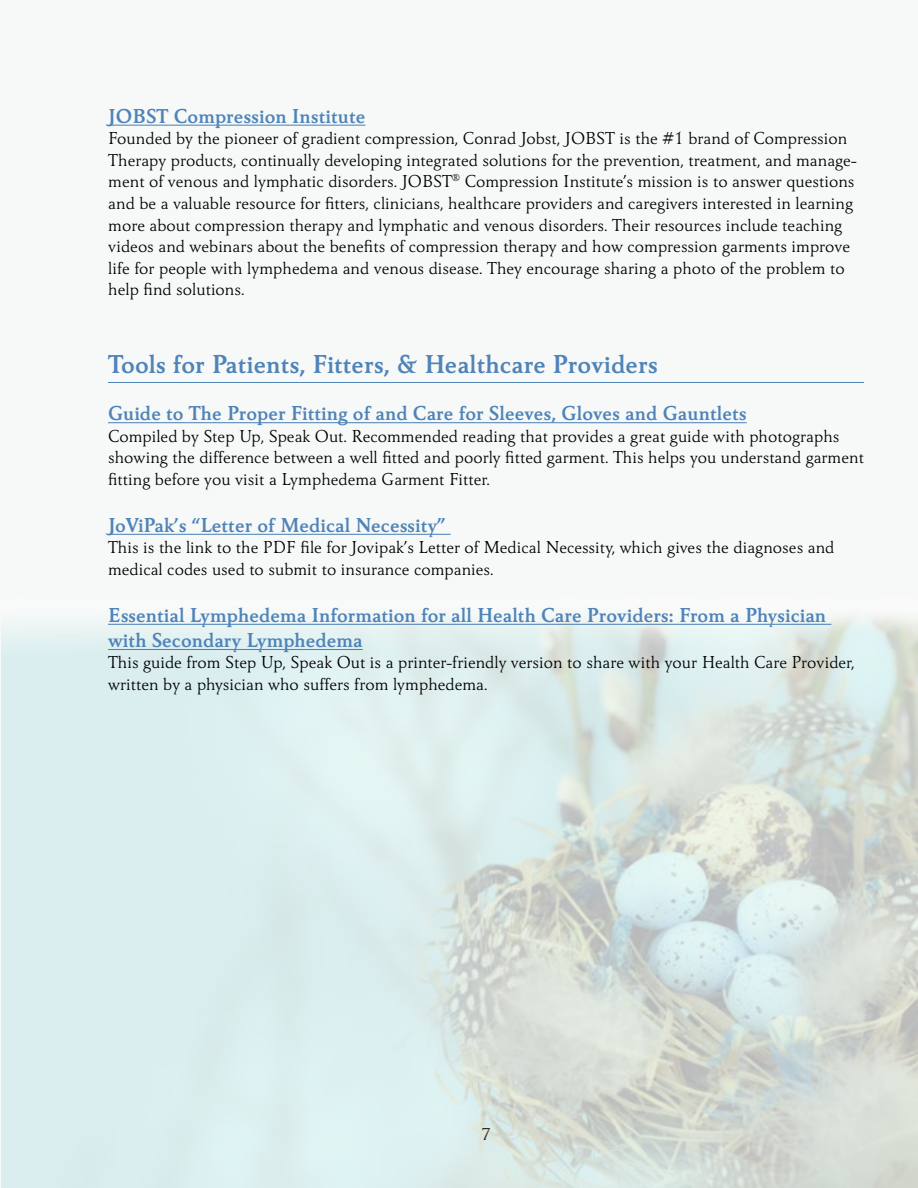
<style>
.page{position:relative;width:918px;height:1188px;background:#f7f9f8}
.page>*{position:absolute;margin:0;border:0;box-sizing:border-box;transform-origin:0 0}
.t1{font:700 27px "Carre Noir Std";color:#4f84b9}
.t2{font:700 21px/25.2px "Carre Noir Std";color:#4f84b9}
.t3{font:300 18px/21.6px "Carre Noir Std";color:#000}
</style>
<div class="page">
<img style="left:1px;top:617px;width:917px;height:571px">
<hr style="left:108px;top:382px;width:756px;height:1px;background:#4f84b9">
<hr style="left:108px;top:422px;width:639px;height:1px;background:#4f84b9">
<hr style="left:108px;top:534px;width:343px;height:1px;background:#4f84b9">
<hr style="left:108px;top:624px;width:723px;height:1px;background:#4f84b9">
<hr style="left:108px;top:649px;width:255px;height:1px;background:#4f84b9">
<hr style="left:108px;top:125px;width:257px;height:1px;background:#4f84b9">
<p class="t2" style="left:108px;top:103px;width:259px">JOBST Compression Institute</p>
<p class="t3" style="left:108px;top:128px;width:750px">Founded by the pioneer of gradient compression, Conrad Jobst, JOBST is the #1 brand of Compression Therapy products, continually developing integrated solutions for the prevention, treatment, and manage&shy;ment of venous and lymphatic disorders. JOBST<sup>®</sup> Compression Institute’s mission is to answer questions and be a valuable resource for fitters, clinicians, healthcare providers and caregivers interested in learning more about compression therapy and lymphatic and venous disorders. Their resources include teaching videos and webinars about the benefits of compression therapy and how compression garments improve life for people with lymphedema and venous disease. They encourage sharing a photo of the problem to help find solutions.</p>
<h1 class="t1" style="left:108px;top:349px;width:552px">Tools for Patients, Fitters, &amp; Healthcare Providers</h1>
<p class="t2" style="left:108px;top:401px;width:640px">Guide to The Proper Fitting of and Care for Sleeves, Gloves and Gauntlets</p>
<p class="t3" style="left:108px;top:425px;width:758px">Compiled by Step Up, Speak Out. Recommended reading that provides a great guide with photographs showing the difference between a well fitted and poorly fitted garment. This helps you understand garment fitting before you visit a Lymphedema Garment Fitter.</p>
<p class="t2" style="left:108px;top:512px;width:339px">JoViPak’s “Letter of Medical Necessity”</p>
<p class="t3" style="left:108px;top:537px;width:728px">This is the link to the PDF file for Jovipak’s Letter of Medical Necessity, which gives the diagnoses and medical codes used to submit to insurance companies.</p>
<p class="t2" style="left:108px;top:602px;width:720px">Essential Lymphedema Information for all Health Care Providers: From a Physician with Secondary Lymphedema</p>
<p class="t3" style="left:108px;top:652px;width:748px">This guide from Step Up, Speak Out is a printer-friendly version to share with your Health Care Provider, written by a physician who suffers from lymphedema.</p>
<p class="t3" style="left:481px;top:1123px;width:11px">7</p>
</div>
